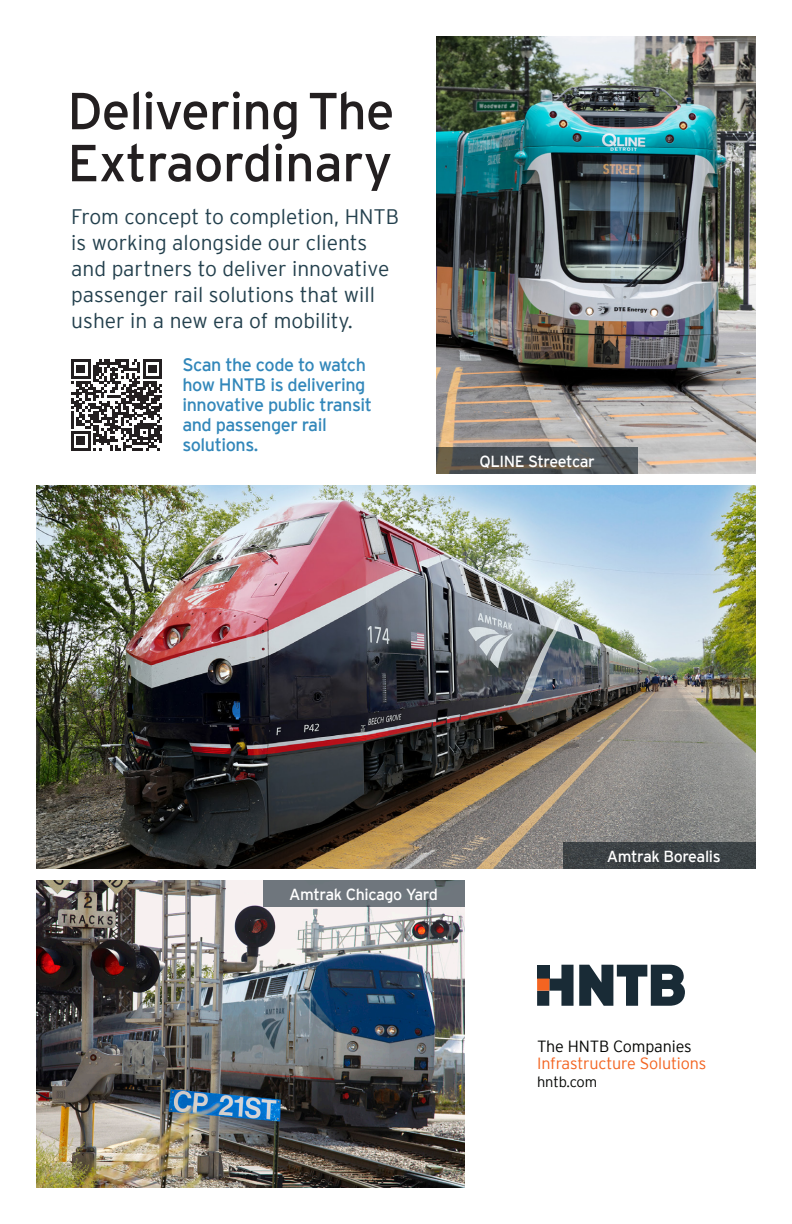
<style>
.page{position:relative;width:792px;height:1224px;background:#fff}
.page>*{position:absolute;margin:0;border:0;box-sizing:border-box;transform-origin:0 0}
.t1{font:52px/52px "Interstate";letter-spacing:-.02em;color:#231f20}
.t2{font:300 21px/26px "Interstate";color:#23404d}
.t3{font:18px/20px "Interstate";letter-spacing:-.025em;color:#3287ba}
.t4{font:300 16.2px/17.4px "Interstate";letter-spacing:-.01em;color:#f36421}
.t5{font:16px "Interstate";letter-spacing:-.025em;color:#fff}
.t6{font:300 14.8px "Interstate";letter-spacing:-.01em;color:#040503}
.s1{color:#040503}
</style>
<div class="page">
<img style="left:36px;top:880px;width:428px;height:308px">
<img style="left:436px;top:36px;width:320px;height:438px">
<div style="left:537px;top:991px;width:12px;height:14px;background:#192b36"></div>
<div style="left:537px;top:965px;width:12px;height:14px;background:#192b36"></div>
<div style="left:537px;top:979px;width:12px;height:12px;background:#f36421"></div>
<svg style="left:549px;top:965px;width:136px;height:40px"></svg>
<img style="left:36px;top:485px;width:720px;height:384px">
<svg style="left:436px;top:447px;width:202px;height:27px;background:#505353"></svg>
<svg style="left:563px;top:842px;width:193px;height:27px;background:#3b4144"></svg>
<div style="left:263px;top:880px;width:201px;height:27px;background:#6f767d"></div>
<svg style="left:71px;top:359px;width:91px;height:92px"></svg>
<p class="t1" style="left:67px;top:85px;width:329px">DeliveringThe<br>Extraordinary</p>
<p class="t2" style="left:71px;top:203px;width:329px">From concept to completion, HNTB is working alongside our clients and partners to deliver innovative passenger rail solutions that will usher in a new era of mobility.</p>
<p class="t3" style="left:182px;top:355px;width:191px">Scan the code to watch how HNTB is delivering innovative public transit and passenger rail solutions.</p>
<p class="t5" style="left:479px;top:452px;width:117px">QLINE Streetcar</p>
<p class="t5" style="left:289px;top:885px;width:150px">Amtrak Chicago Yard</p>
<p class="t5" style="left:607px;top:847px;width:115px">Amtrak Borealis</p>
<p class="t4" style="left:537px;top:1037px;width:171px"><span class="s1">The HNTB Companies<br></span>Infrastructure Solutions</p>
<p class="t6" style="left:537px;top:1074px;width:62px">hntb.com</p>
</div>
